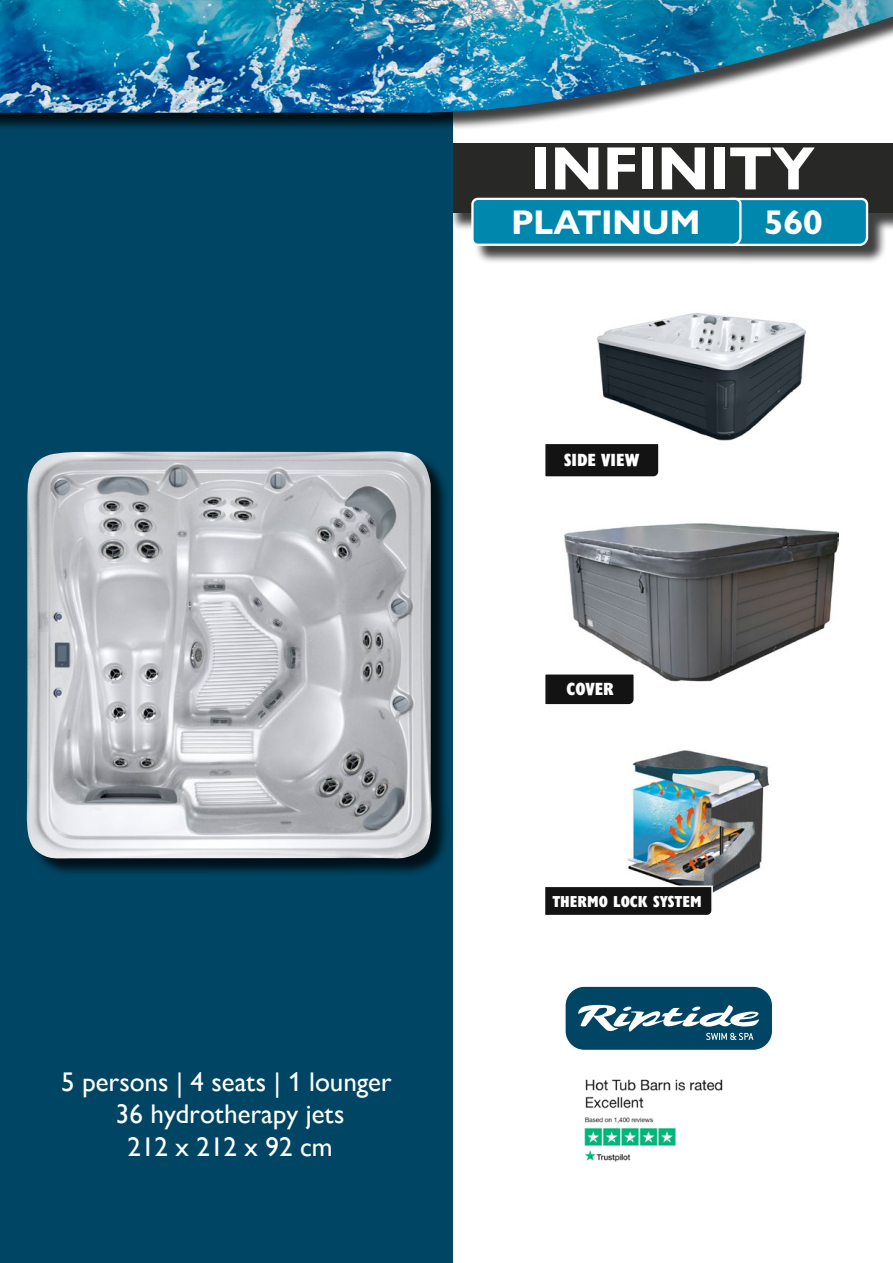
<style>
.page{position:relative;width:893px;height:1263px;background:#fff}
.page>*{position:absolute;margin:0;border:0;box-sizing:border-box;transform-origin:0 0}
.t1{font:700 61.5px "Gill Sans Nova";color:#fff}
.t2{font:700 34.5px "Gill Sans Nova";color:#fff}
.t3{font:27px/32.4px "Gill Sans Nova";color:#fff;text-align:center}
.t4{font:27px "Gill Sans";color:#fff}
.t5{font:800 condensed 18.15px "Gill Sans Nova";color:#fff}
.t6{font:800 condensed 16.35px "Gill Sans Nova";color:#fff}
</style>
<div class="page">
<div style="left:449px;top:146px;width:444px;height:119px;background:#000;opacity:.75"></div>
<div style="left:446px;top:143px;width:447px;height:70px;background:#282827"></div>
<svg style="left:470px;top:197px;width:399px;height:50px;background:#1d90b1"></svg>
<div style="left:0;top:0;width:453px;height:1263px;background:#004563"></div>
<div style="left:0;top:2px;width:893px;height:129px;background:#000;opacity:.75"></div>
<img style="left:0;top:0;width:893px;height:113px">
<div style="left:565px;top:986px;width:207px;height:64px;background:#004563;border-radius:19px"></div>
<div style="left:564px;top:986px;width:209px;height:65px;border:1px solid #fff;border-radius:19px"></div>
<svg style="left:578px;top:1005px;width:181px;height:35px"></svg>
<img style="left:584px;top:1079px;width:139px;height:83px">
<img style="left:627px;top:750px;width:143px;height:142px">
<svg style="left:545px;top:885px;width:169px;height:30px;background:#272727"></svg>
<img style="left:565px;top:523px;width:274px;height:159px">
<svg style="left:545px;top:672px;width:91px;height:33px;background:#323232"></svg>
<div style="left:29px;top:453px;width:421px;height:424px;background:#000;opacity:.75"></div>
<img style="left:26px;top:451px;width:408px;height:408px">
<img style="left:597px;top:313px;width:209px;height:128px">
<svg style="left:545px;top:444px;width:114px;height:33px;background:#1b1b1b"></svg>
<p class="t3" style="left:61px;top:1066px;width:332px">5 persons | 4 seats | 1 lounger<br>36 hydrotherapy jets</p>
<p class="t4" style="left:128px;top:1131px;width:207px">212 x 212 x 92 cm</p>
<h1 class="t1" style="left:531px;top:130px;width:285px">INFINITY</h1>
<p class="t2" style="left:511px;top:200px;width:190px">PLATINUM</p>
<p class="t2" style="left:764px;top:201px;width:60px">560</p>
<p class="t5" style="left:564px;top:449px;width:77px">SIDE VIEW</p>
<p class="t5" style="left:567px;top:678px;width:49px">COVER</p>
<p class="t6" style="left:552px;top:891px;width:151px">THERMO LOCK SYSTEM</p>
</div>
